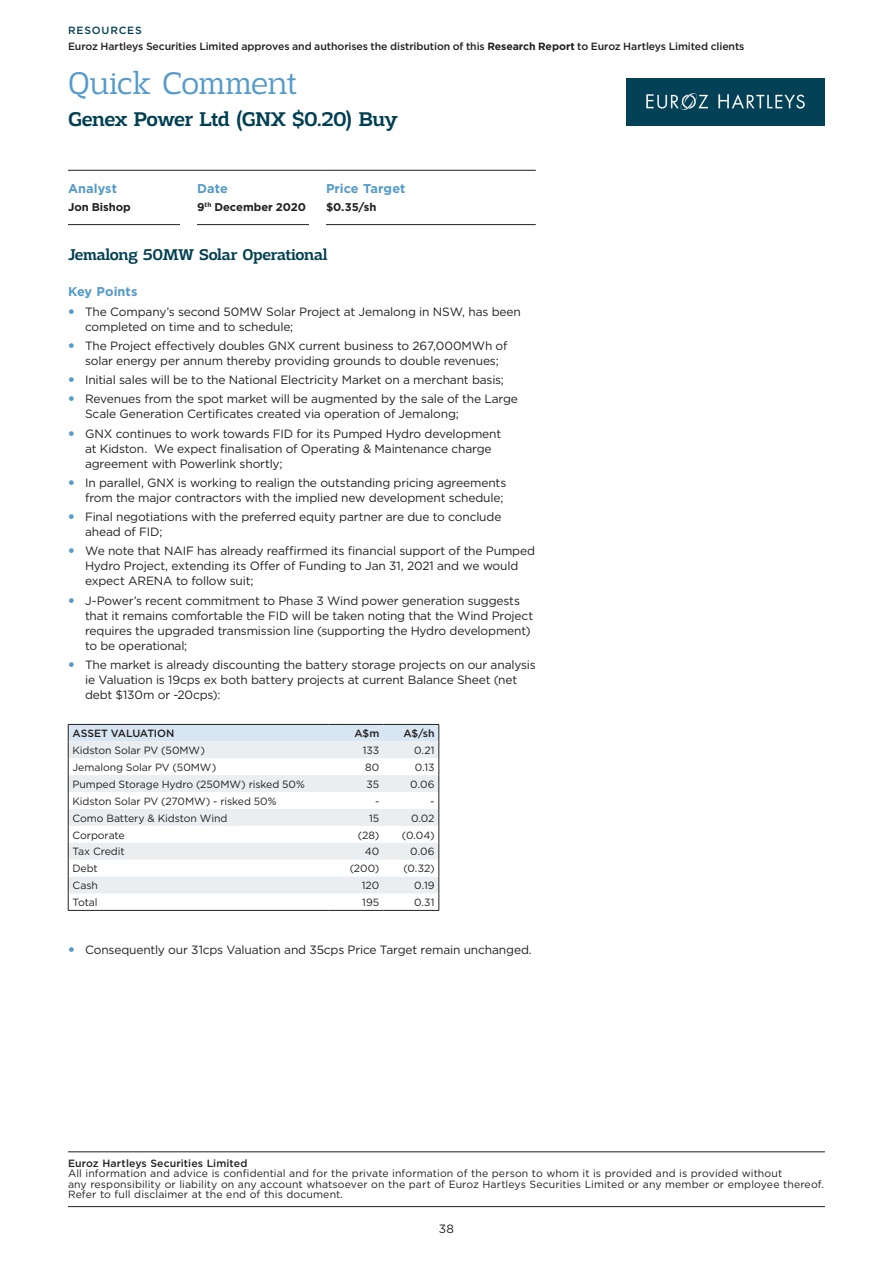
<style>
.page{position:relative;width:893px;height:1263px;background:#fff}
.page>*{position:absolute;margin:0;border:0;box-sizing:border-box;transform-origin:0 0}
.t1{font:300 33px "Adria Slab";letter-spacing:-.015em;color:#549aca}
.t2{font:500 21px "Adria Slab";letter-spacing:-.03em;color:#013f52}
.t3{font:500 16.5px "Adria Slab";letter-spacing:-.025em;color:#013f52}
.t4{font:700 12.75px "Gotham";letter-spacing:.005em;color:#549aca}
.t5{font:12px/15px "Gotham";letter-spacing:-.015em;color:#231f20}
.t6{font:700 11.25px "Gotham";color:#231f20}
.t7{font:10.5px/10.5px "Gotham";color:#231f20}
.t8{font:500 10.5px/16.2px "Gotham";letter-spacing:-.005em;color:#231f20}
.s1{color:#013f52}
.s2{font-weight:700}
</style>
<div class="page">
<img style="left:627px;top:78px;width:198px;height:48px">
<hr style="left:68px;top:1151px;width:757px;height:1px;background:#231f20">
<hr style="left:68px;top:1206px;width:757px;height:1px;background:#231f20">
<hr style="left:68px;top:224px;width:112px;height:1px;background:#231f20">
<hr style="left:197px;top:224px;width:112px;height:1px;background:#231f20">
<hr style="left:326px;top:224px;width:210px;height:1px;background:#231f20">
<hr style="left:68px;top:170px;width:112px;height:1px;background:#231f20">
<svg style="left:180px;top:170px;width:17px;height:1px"></svg>
<hr style="left:197px;top:170px;width:112px;height:1px;background:#231f20">
<svg style="left:309px;top:170px;width:17px;height:1px"></svg>
<hr style="left:326px;top:170px;width:210px;height:1px;background:#231f20">
<svg style="left:68px;top:724px;width:372px;height:186px"></svg>
<hr style="left:68px;top:910px;width:260px;height:1px;background:#231f20">
<hr style="left:328px;top:910px;width:56px;height:1px;background:#231f20">
<hr style="left:384px;top:910px;width:55px;height:1px;background:#231f20">
<p class="t8" style="left:68px;top:22px;width:678px"><span class="s1">RESOURCES<br></span>Euroz Hartleys Securities Limited approves and authorises the distribution of this <span class="s2">Research Report</span> to Euroz Hartleys Limited clients</p>
<h1 class="t1" style="left:68px;top:64px;width:230px">Quick Comment</h1>
<h2 class="t2" style="left:68px;top:106px;width:331px">Genex Power Ltd (GNX $0.20) Buy</h2>
<p class="t4" style="left:68px;top:180px;width:51px">Analyst</p>
<p class="t4" style="left:197px;top:180px;width:32px">Date</p>
<p class="t4" style="left:326px;top:180px;width:81px">Price Target</p>
<p class="t6" style="left:68px;top:199px;width:64px">Jon Bishop</p>
<p class="t6" style="left:197px;top:199px;width:110px">9<sup>th</sup> December 2020</p>
<p class="t6" style="left:326px;top:199px;width:52px">$0.35/sh</p>
<h3 class="t3" style="left:68px;top:245px;width:261px">Jemalong 50MW Solar Operational</h3>
<p class="t4" style="left:68px;top:283px;width:71px">Key Points</p>
<p class="t5" style="left:85px;top:304px;width:437px">The Company’s second 50MW Solar Project at Jemalong in NSW, has been completed on time and to schedule;</p>
<p class="t5" style="left:85px;top:338px;width:424px">The Project effectively doubles GNX current business to 267,000MWh of solar energy per annum thereby providing grounds to double revenues;</p>
<p class="t5" style="left:85px;top:370px;width:435px;line-height:19.2px">Initial sales will be to the National Electricity Market on a merchant basis;<br>Revenues from the spot market will be augmented by the sale of the Large</p>
<p class="t5" style="left:85px;top:404px;width:418px;line-height:19.2px">Scale Generation Certificates created via operation of Jemalong;<br>GNX continues to work towards FID for its Pumped Hydro development</p>
<p class="t5" style="left:85px;top:441px;width:408px">at Kidston. We expect finalisation of Operating &amp; Maintenance charge agreement with Powerlink shortly;</p>
<p class="t5" style="left:85px;top:475px;width:423px">In parallel, GNX is working to realign the outstanding pricing agreements from the major contractors with the implied new development schedule;</p>
<p class="t5" style="left:85px;top:509px;width:418px">Final negotiations with the preferred equity partner are due to conclude ahead of FID;</p>
<p class="t5" style="left:85px;top:543px;width:452px">We note that NAIF has already reaffirmed its financial support of the Pumped<br>Hydro Project, extending its Offer of Funding to Jan 31, 2021 and we would expect ARENA to follow suit;</p>
<p class="t5" style="left:85px;top:593px;width:450px">J-Power’s recent commitment to Phase 3 Wind power generation suggests that it remains comfortable the FID will be taken noting that the Wind Project requires the upgraded transmission line (supporting the Hydro development) to be operational;</p>
<p class="t5" style="left:85px;top:657px;width:452px">The market is already discounting the battery storage projects on our analysis ie Valuation is 19cps ex both battery projects at current Balance Sheet (net debt $130m or -20cps):</p>
<p class="t8" style="left:72px;top:725px;width:104px">ASSET VALUATION</p>
<p class="t8" style="left:354px;top:725px;width:26px">A$m</p>
<p class="t8" style="left:403px;top:725px;width:33px">A$/sh</p>
<p class="t7" style="left:72px;top:745px;width:134px">Kidston Solar PV (50MW)</p>
<p class="t7" style="left:363px;top:745px;width:18px">133</p>
<p class="t7" style="left:414px;top:745px;width:22px">0.21</p>
<p class="t7" style="left:72px;top:762px;width:145px">Jemalong Solar PV (50MW)</p>
<p class="t7" style="left:365px;top:762px;width:16px">80</p>
<p class="t7" style="left:415px;top:762px;width:21px">0.13</p>
<p class="t7" style="left:72px;top:779px;width:234px">Pumped Storage Hydro (250MW) risked 50%</p>
<p class="t7" style="left:366px;top:779px;width:14px">35</p>
<p class="t7" style="left:410px;top:779px;width:26px">0.06</p>
<p class="t7" style="left:72px;top:795px;width:206px">Kidston Solar PV (270MW) - risked 50%</p>
<p class="t7" style="left:375px;top:795px;width:6px">-</p>
<p class="t7" style="left:430px;top:795px;width:6px">-</p>
<p class="t7" style="left:72px;top:812px;width:156px">Como Battery &amp; Kidston Wind</p>
<p class="t7" style="left:369px;top:812px;width:12px">15</p>
<p class="t7" style="left:411px;top:812px;width:25px">0.02</p>
<p class="t7" style="left:72px;top:829px;width:54px">Corporate</p>
<p class="t7" style="left:358px;top:829px;width:23px">(28)</p>
<p class="t7" style="left:402px;top:829px;width:34px">(0.04)</p>
<p class="t7" style="left:72px;top:846px;width:54px">Tax Credit</p>
<p class="t7" style="left:365px;top:846px;width:16px">40</p>
<p class="t7" style="left:410px;top:846px;width:26px">0.06</p>
<p class="t7" style="left:72px;top:863px;width:27px">Debt</p>
<p class="t7" style="left:350px;top:863px;width:31px">(200)</p>
<p class="t7" style="left:403px;top:863px;width:33px">(0.32)</p>
<p class="t7" style="left:72px;top:880px;width:27px">Cash</p>
<p class="t7" style="left:362px;top:880px;width:19px">120</p>
<p class="t7" style="left:414px;top:880px;width:22px">0.19</p>
<p class="t7" style="left:72px;top:897px;width:27px">Total</p>
<p class="t7" style="left:362px;top:897px;width:19px">195</p>
<p class="t7" style="left:414px;top:897px;width:22px">0.31</p>
<p class="t5" style="left:85px;top:942px;width:448px">Consequently our 31cps Valuation and 35cps Price Target remain unchanged.</p>
<p class="t8" style="left:68px;top:1155px;width:181px">Euroz Hartleys Securities Limited</p>
<p class="t7" style="left:68px;top:1168px;width:757px">All information and advice is confidential and for the private information of the person to whom it is provided and is provided without<br>any responsibility or liability on any account whatsoever on the part of Euroz Hartleys Securities Limited or any member or employee thereof.<br>Refer to full disclaimer at the end of this document.</p>
<p class="t5" style="left:439px;top:1221px;width:17px">38</p>
</div>
